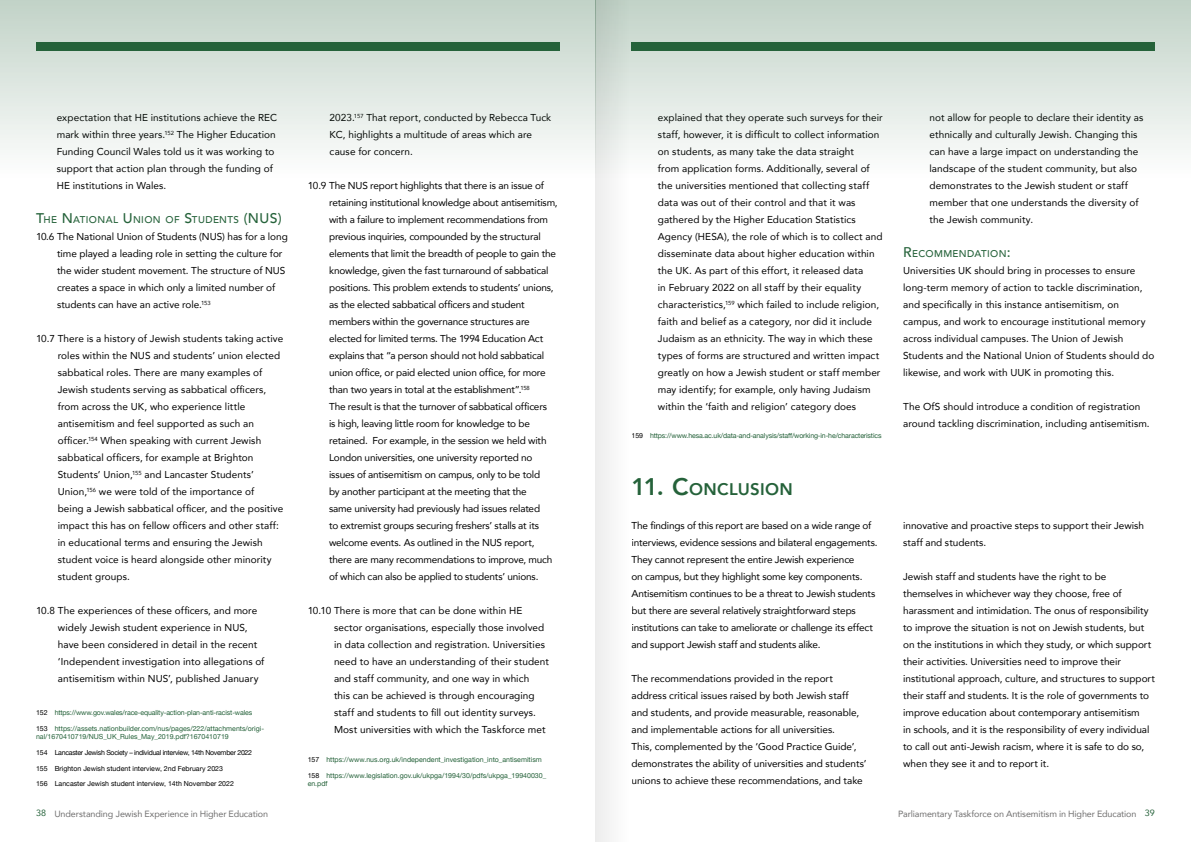
<style>
.page{position:relative;width:1191px;height:842px;background:#fff}
.page>*{position:absolute;margin:0;border:0;box-sizing:border-box;transform-origin:0 0}
.t1{font:800 16.8px "Avenir";letter-spacing:.02em;color:#25623a}
.t2{font:500 14px "Avenir";color:#25623a}
.t3{font:10px/17px "Avenir";color:#000}
.t4{font:500 9.8px "Avenir";letter-spacing:.04em;color:#25623a}
.t5{font:9px "Avenir";letter-spacing:-.015em;color:#706f6f}
.t6{font:7px/8.4px "Helvetica Neue";color:#25623a}
.t7{font:7px "Helvetica Neue";letter-spacing:-.02em;color:#25623a}
.t8{font:7px "Helvetica Neue";color:#000}
.t9{font:7px "Helvetica Neue";letter-spacing:-.04em;color:#000}
.s1{font-size:14px}
.s2{color:#000}
.s3{font-size:24px}
.s4{color:#25623a}
</style>
<div class="page">
<svg style="left:0;top:0;width:595px;height:150px;background:#d1ded5"></svg>
<svg style="left:631px;top:0;width:560px;height:150px;background:#d1ddd5"></svg>
<svg style="left:595px;top:0;width:36px;height:842px;fill:#f3f3f3"></svg>
<p class="t3" style="left:57px;top:109px;width:222px">expectation that HE institutions achieve the REC mark within three years.<sup>152</sup> The Higher Education Funding Council Wales told us it was working to support that action plan through the funding of HE institutions in Wales.</p>
<p class="t4" style="left:36px;top:211px;width:223px"><span class="s1">T</span>HE <span class="s1">N</span>ATIONAL <span class="s1">U</span> NION OF <span class="s1">S</span>TUDENTS <span class="s1">(NUS</span></p>
<h2 class="t2" style="left:278px;top:206px;width:5px">)</h2>
<p class="t3" style="left:57px;top:228px;width:232px;text-indent:-21px">10.6 The National Union of Students (NUS) has for a long time played a leading role in setting the culture for the wider student movement. The structure of NUS creates a space in which only a limited number of students can have an active role.<sup>153</sup></p>
<p class="t3" style="left:58px;top:330px;width:227px;text-indent:-22px">10.7 There is a history of Jewish students taking active roles within the NUS and students’ union elected sabbatical roles. There are many examples of Jewish students serving as sabbatical officers, from across the UK, who experience little antisemitism and feel supported as such an officer.<sup>154</sup> When speaking with current Jewish sabbatical officers, for example at Brighton Students’ Union,<sup>155</sup> and Lancaster Students’ Union,<sup>156</sup> we were told of the importance of<br>being a Jewish sabbatical officer, and the positive impact this has on fellow officers and other staff: in educational terms and ensuring the Jewish student voice is heard alongside other minority student groups.</p>
<p class="t3" style="left:58px;top:602px;width:208px;text-indent:-22px">10.8 The experiences of these officers, and more widely Jewish student experience in NUS, have been considered in detail in the recent ‘Independent investigation into allegations of antisemitism within NUS’, published January</p>
<p class="t7" style="left:36px;top:708px;width:218px"><span class="s2">152</span> https://www.gov.wales/race-equality-action-plan-anti-racist-wales</p>
<p class="t6" style="left:36px;top:725px;width:230px"><span class="s2">153</span> https://assets.nationbuilder.com/nus/pages/222/attachments/origi&shy;nal/1670410719/NUS_UK_Rules_May_2019.pdf?1670410719</p>
<p class="t9" style="left:36px;top:747px;width:218px">154 Lancaster Jewish Society – individual interview, 14th November 2022</p>
<p class="t8" style="left:36px;top:763px;width:188px">155 Brighton Jewish student interview, 2nd February 2023</p>
<p class="t8" style="left:36px;top:778px;width:199px">156 Lancaster Jewish student interview, 14th November 2022</p>
<p class="t3" style="left:330px;top:109px;width:223px">2023.<sup>157</sup> That report, conducted by Rebecca Tuck<br>KC, highlights a multitude of areas which are cause for concern.</p>
<p class="t3" style="left:329px;top:177px;width:230px;text-indent:-21px">10.9 The NUS report highlights that there is an issue of retaining institutional knowledge about antisemitism, with a failure to implement recommendations from previous inquiries, compounded by the structural elements that limit the breadth of people to gain the knowledge, given the fast turnaround of sabbatical positions. This problem extends to students’ unions, as the elected sabbatical officers and student members within the governance structures are elected for limited terms. The 1994 Education Act explains that “a person should not hold sabbatical union office, or paid elected union office, for more than two years in total at the establishment”.<sup>158<br></sup>The result is that the turnover of sabbatical officers<br>is high, leaving little room for knowledge to be retained. For example, in the session we held with London universities, one university reported no issues of antisemitism on campus, only to be told<br>by another participant at the meeting that the<br>same university had previously had issues related<br>to extremist groups securing freshers’ stalls at its welcome events. As outlined in the NUS report, there are many recommendations to improve, much of which can also be applied to students’ unions.</p>
<p class="t3" style="left:334px;top:602px;width:216px;text-indent:-26px">10.10 There is more that can be done within HE sector organisations, especially those involved in data collection and registration. Universities need to have an understanding of their student and staff community, and one way in which<br>this can be achieved is through encouraging staff and students to fill out identity surveys.<br>Most universities with which the Taskforce met</p>
<p class="t6" style="left:308px;top:756px;width:236px"><span class="s2">157</span> https://www.nus.org.uk/independent_investigation_into_antisemitism</p>
<p class="t6" style="left:308px;top:771px;width:240px"><span class="s2">158</span> https://www.legislation.gov.uk/ukpga/1994/30/pdfs/ukpga_19940030_ en.pdf</p>
<p class="t3" style="left:658px;top:109px;width:226px">explained that they operate such surveys for their staff, however, it is difficult to collect information on students, as many take the data straight<br>from application forms. Additionally, several of the universities mentioned that collecting staff data was out of their control and that it was gathered by the Higher Education Statistics Agency (HESA), the role of which is to collect and disseminate data about higher education within the UK. As part of this effort, it released data<br>in February 2022 on all staff by their equality characteristics,<sup>159</sup> which failed to include religion, faith and belief as a category, nor did it include Judaism as an ethnicity. The way in which these types of forms are structured and written impact greatly on how a Jewish student or staff member may identify; for example, only having Judaism within the ‘faith and religion’ category does</p>
<p class="t7" style="left:631px;top:430px;width:251px"><span class="s2">159</span> https://www.hesa.ac.uk/data-and-analysis/staff/working-in-he/characteristics</p>
<h1 class="t1" style="left:631px;top:476px;width:163px"><span class="s3">11. C</span>ONCLUSION</h1>
<p class="t3" style="left:631px;top:517px;width:247px">The findings of this report are based on a wide range of interviews, evidence sessions and bilateral engagements.<br>They cannot represent the entire Jewish experience<br>on campus, but they highlight some key components.<br>Antisemitism continues to be a threat to Jewish students but there are several relatively straightforward steps institutions can take to ameliorate or challenge its effect and support Jewish staff and students alike.</p>
<p class="t3" style="left:631px;top:670px;width:237px">The recommendations provided in the report address critical issues raised by both Jewish staff and students, and provide measurable, reasonable, and implementable actions for all universities.<br>This, complemented by the ‘Good Practice Guide’, demonstrates the ability of universities and students’ unions to achieve these recommendations, and take</p>
<p class="t3" style="left:929px;top:109px;width:215px">not allow for people to declare their identity as ethnically and culturally Jewish. Changing this can have a large impact on understanding the landscape of the student community, but also demonstrates to the Jewish student or staff member that one understands the diversity of the Jewish community.</p>
<p class="t4" style="left:903px;top:245px;width:109px"><span class="s1">R</span>ECOMMENDATION<span class="s1">:</span></p>
<p class="t3" style="left:903px;top:262px;width:253px">Universities UK should bring in processes to ensure long-term memory of action to tackle discrimination, and specifically in this instance antisemitism, on campus, and work to encourage institutional memory across individual campuses. The Union of Jewish Students and the National Union of Students should do likewise, and work with UUK in promoting this.</p>
<p class="t3" style="left:903px;top:398px;width:248px">The OfS should introduce a condition of registration around tackling discrimination, including antisemitism.</p>
<p class="t3" style="left:903px;top:517px;width:242px">innovative and proactive steps to support their Jewish staff and students.</p>
<p class="t3" style="left:903px;top:568px;width:253px">Jewish staff and students have the right to be themselves in whichever way they choose, free of harassment and intimidation. The onus of responsibility to improve the situation is not on Jewish students, but on the institutions in which they study, or which support their activities. Universities need to improve their institutional approach, culture, and structures to support their staff and students. It is the role of governments to improve education about contemporary antisemitism<br>in schools, and it is the responsibility of every individual to call out anti-Jewish racism, where it is safe to do so, when they see it and to report it.</p>
<p class="t5" style="left:36px;top:806px;width:234px"><span class="s4">38</span> Understanding Jewish Experience in Higher Education</p>
<p class="t5" style="left:898px;top:806px;width:258px">Parliamentary Taskforce on Antisemitism in Higher Education <span class="s4">39</span></p>
</div>
